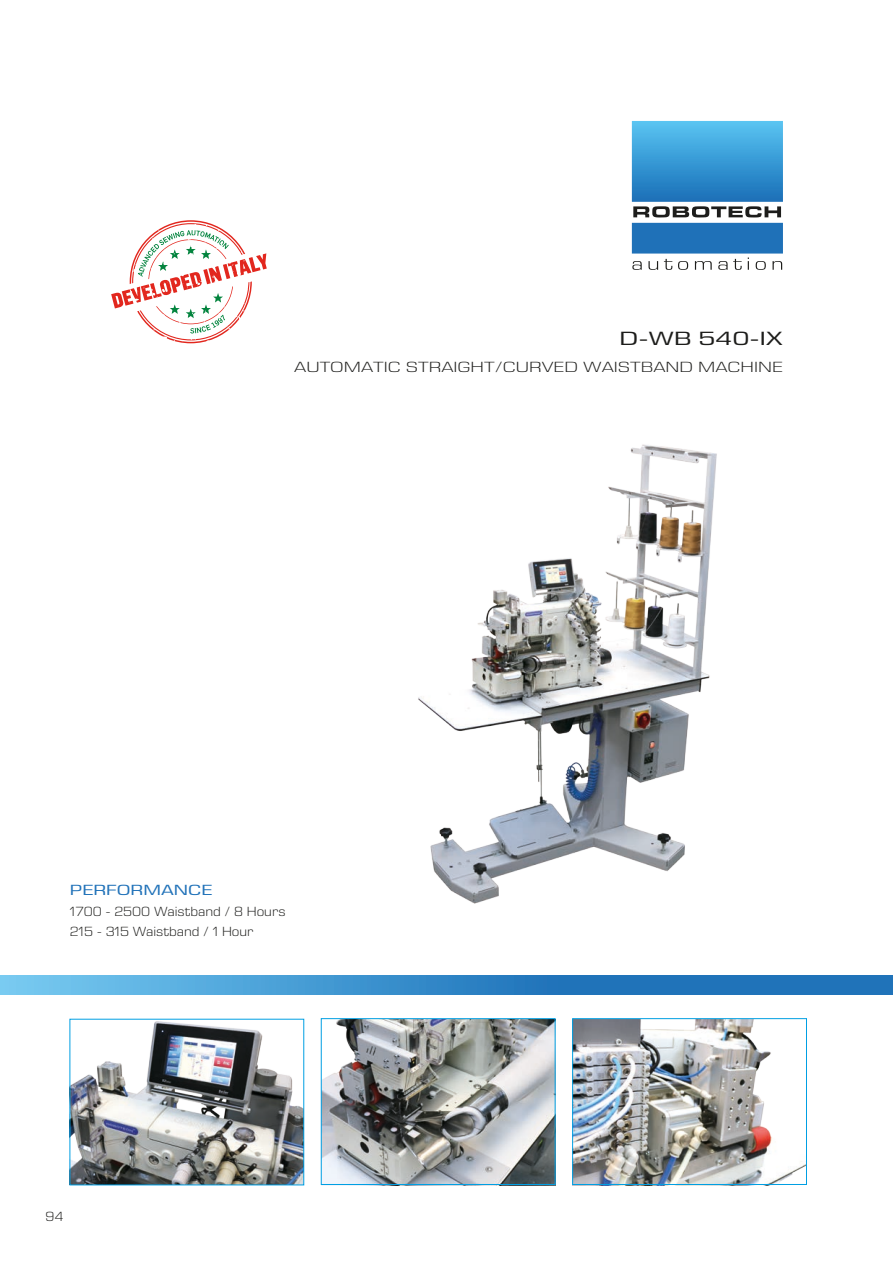
<style>
.page{position:relative;width:893px;height:1263px;background:#fff}
.page>*{position:absolute;margin:0;border:0;box-sizing:border-box;transform-origin:0 0}
.t1{font:19.5px "Eurostile Next LT Pro";color:#1d1d1b;scale:1.41 1}
.t2{font:300 15px "Eurostile Next LT Pro";color:#1d1d1b;scale:1.35 1}
.t3{font:15px "Eurostile Next LT Pro";color:#2273b9;scale:1.35 1}
.t4{font:300 13.5px/19.5px "Eurostile Next LT Pro";color:#1d1d1b;scale:1.1 1}
</style>
<div class="page">
<svg style="left:111px;top:220px;width:156px;height:123px"></svg>
<svg style="left:632px;top:121px;width:151px;height:149px"></svg>
<img style="left:72px;top:1021px;width:230px;height:162px">
<img style="left:574px;top:1020px;width:231px;height:163px">
<img style="left:323px;top:1020px;width:230px;height:163px">
<div style="left:572px;top:1018px;width:235px;height:167px;border:1px solid #009fe3"></div>
<div style="left:321px;top:1018px;width:234px;height:167px;border:1px solid #009fe3"></div>
<svg style="left:0;top:976px;width:893px;height:19px;background:#3a8fcb"></svg>
<img style="left:418px;top:444px;width:299px;height:460px">
<h1 class="t1" style="left:619px;top:328px;width:117px">D-WB 540-IX</h1>
<p class="t2" style="left:294px;top:359px;width:364px">AUTOMATIC STRAIGHT/CURVED WAISTBAND MACHINE</p>
<p class="t3" style="left:70px;top:882px;width:107px">PERFORMANCE</p>
<p class="t4" style="left:70px;top:902px;width:197px">1700 - 2500 Waistband / 8 Hours<br>215 - 315 Waistband / 1 Hour</p>
<p class="t4" style="left:46px;top:1207px;width:18px">94</p>
</div>
